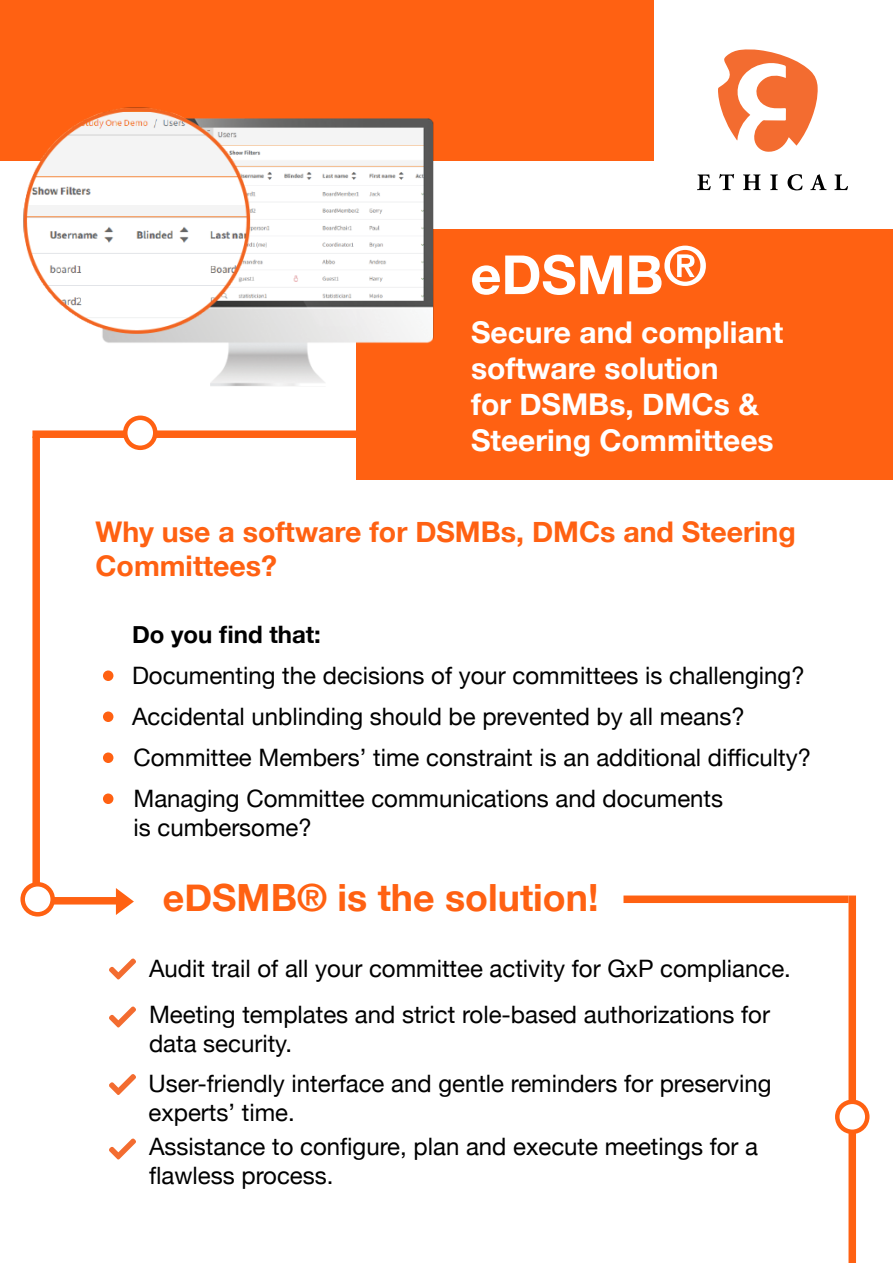
<style>
.page{position:relative;width:893px;height:1263px;background:#fff}
.page>*{position:absolute;margin:0;border:0;box-sizing:border-box;transform-origin:0 0}
.t1{font:700 54px "Helvetica Neue";color:#fff}
.t2{font:700 37.5px "Helvetica Neue";color:#ff6112}
.t3{font:700 30px/36px "Helvetica Neue";color:#fff}
.t4{font:700 28.5px/34.2px "Helvetica Neue";color:#ff6112}
.t5{font:24px/41px "Helvetica Neue";color:#000}
.t6{font:700 24px "Helvetica Neue";color:#000}
</style>
<div class="page">
<div style="left:0;top:0;width:653px;height:160px;background:#ff6112"></div>
<div style="left:356px;top:229px;width:537px;height:251px;background:#ff6112"></div>
<img style="left:0;top:107px;width:452px;height:279px">
<div style="left:32px;top:436px;width:8px;height:468px;background:#ff6112"></div>
<div style="left:848px;top:895px;width:8px;height:368px;background:#ff6112"></div>
<div style="left:32px;top:430px;width:328px;height:8px;background:#ff6112"></div>
<div style="left:623px;top:895px;width:225px;height:8px;background:#ff6112"></div>
<div style="left:103px;top:670px;width:10px;height:11px;background:#ff6112;border-radius:50%"></div>
<div style="left:103px;top:711px;width:10px;height:11px;background:#ff6112;border-radius:50%"></div>
<div style="left:103px;top:752px;width:10px;height:11px;background:#ff6112;border-radius:50%"></div>
<div style="left:103px;top:793px;width:10px;height:11px;background:#ff6112;border-radius:50%"></div>
<div style="left:31px;top:897px;width:88px;height:7px;background:#ff6112"></div>
<svg style="left:23px;top:884px;width:30px;height:30px"></svg>
<div style="left:20px;top:882px;width:35px;height:34px;border:4px solid #ff6112;border-radius:50%"></div>
<svg style="left:116px;top:888px;width:18px;height:27px"></svg>
<svg style="left:125px;top:418px;width:30px;height:30px"></svg>
<div style="left:123px;top:416px;width:35px;height:34px;border:4px solid #ff6112;border-radius:50%"></div>
<svg style="left:837px;top:1102px;width:30px;height:30px"></svg>
<div style="left:835px;top:1099px;width:34px;height:35px;border:4px solid #ff6112;border-radius:50%"></div>
<svg style="left:718px;top:49px;width:100px;height:103px"></svg>
<svg style="left:697px;top:174px;width:14px;height:16px"></svg>
<svg style="left:719px;top:174px;width:15px;height:16px"></svg>
<svg style="left:743px;top:174px;width:18px;height:16px"></svg>
<svg style="left:770px;top:174px;width:8px;height:16px"></svg>
<svg style="left:787px;top:174px;width:15px;height:16px"></svg>
<svg style="left:810px;top:174px;width:17px;height:16px"></svg>
<svg style="left:834px;top:174px;width:14px;height:16px"></svg>
<svg style="left:109px;top:958px;width:27px;height:22px"></svg>
<svg style="left:109px;top:1006px;width:27px;height:22px"></svg>
<svg style="left:109px;top:1074px;width:27px;height:21px"></svg>
<svg style="left:109px;top:1138px;width:27px;height:22px"></svg>
<h1 class="t1" style="left:470px;top:232px;width:238px">eDSMB®</h1>
<p class="t3" style="left:471px;top:315px;width:314px">Secure and compliant software solution<br>for DSMBs, DMCs &amp;<br>Steering Committees</p>
<p class="t4" style="left:95px;top:516px;width:702px">Why use a software for DSMBs, DMCs and Steering<br>Committees?</p>
<p class="t6" style="left:132px;top:615px;width:190px">Do you find that:</p>
<p class="t5" style="left:132px;top:657px;width:681px">Documenting the decisions of your committees is challenging?<br>Accidental unblinding should be prevented by all means?<br>Committee Members’ time constraint is an additional difficulty?<br>Managing Committee communications and documents</p>
<p class="t5" style="left:133px;top:808px;width:180px">is cumbersome?</p>
<h2 class="t2" style="left:163px;top:868px;width:437px">eDSMB® is the solution!</h2>
<p class="t5" style="left:149px;top:946px;width:643px;line-height:46.5px">Audit trail of all your committee activity for GxP compliance.<br>Meeting templates and strict role-based authorizations for</p>
<p class="t5" style="left:148px;top:1025px;width:625px;line-height:40.2px">data security.<br>User-friendly interface and gentle reminders for preserving</p>
<p class="t5" style="left:148px;top:1097px;width:611px;line-height:34.2px">experts’ time.<br>Assistance to configure, plan and execute meetings for a</p>
<p class="t5" style="left:149px;top:1156px;width:186px">flawless process.</p>
</div>
